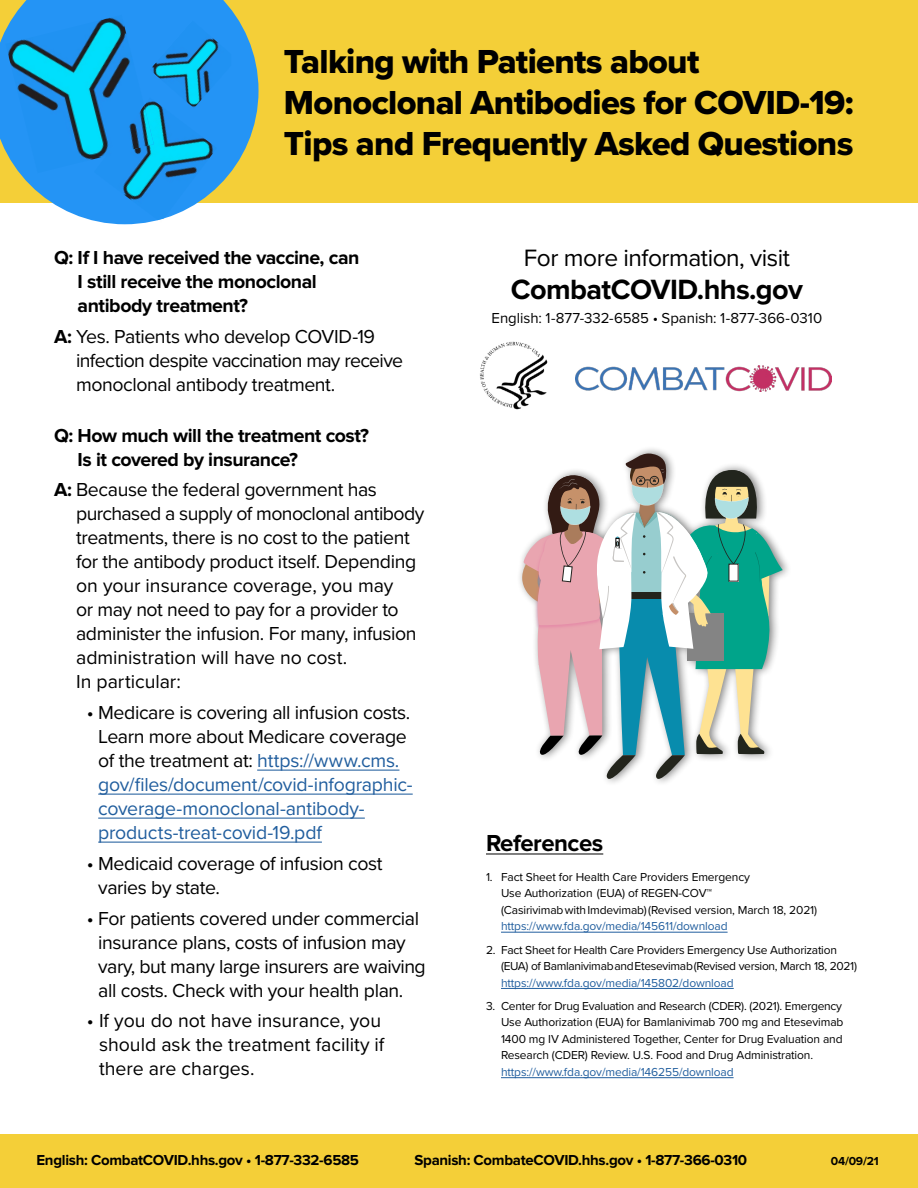
<style>
.page{position:relative;width:918px;height:1188px;background:#fff}
.page>*{position:absolute;margin:0;border:0;box-sizing:border-box;transform-origin:0 0}
.t1{font:34.5px/41.4px "Proxima Nova Extrabld";letter-spacing:-.02em;color:#000}
.t2{font:700 28.8px "Proxima Nova";letter-spacing:-.02em;color:#000}
.t3{font:24.6px "Proxima Nova";letter-spacing:-.02em;color:#000}
.t4{font:700 24px "Proxima Nova";letter-spacing:-.02em;color:#000}
.t5{font:19.5px/24px "Proxima Nova";letter-spacing:-.02em;color:#000}
.t6{font:19.5px/24px "Proxima Nova";letter-spacing:-.02em;color:#215e9e}
.t7{font:700 19.5px/24px "Proxima Nova";letter-spacing:-.025em;color:#000}
.t8{font:19.5px/24px "Proxima Nova";color:#000}
.t9{font:700 15px "Proxima Nova";letter-spacing:-.02em;color:#000}
.t10{font:15px "Proxima Nova";letter-spacing:-.005em;color:#000}
.t11{font:12px/16.5px "Proxima Nova";letter-spacing:-.01em;color:#000}
.t12{font:700 12px "Proxima Nova";color:#000}
.s1{font-weight:700}
.s2{color:#000}
.s3{color:#215e9e}
</style>
<div class="page">
<div style="left:0;top:1134px;width:918px;height:54px;background:#f4cf38"></div>
<div style="left:0;top:0;width:918px;height:202px;background:#f4cf38"></div>
<hr style="left:257px;top:770px;width:142px;height:1px;background:#215e9e">
<hr style="left:98px;top:794px;width:315px;height:1px;background:#215e9e">
<hr style="left:98px;top:818px;width:267px;height:1px;background:#215e9e">
<hr style="left:98px;top:842px;width:224px;height:1px;background:#215e9e">
<hr style="left:486px;top:854px;width:117px;height:1px;background:#000">
<hr style="left:501px;top:932px;width:227px;height:1px;background:#215e9e">
<hr style="left:501px;top:988px;width:233px;height:1px;background:#215e9e">
<hr style="left:501px;top:1077px;width:233px;height:1px;background:#215e9e">
<svg style="left:0;top:0;width:259px;height:224px;fill:#2494f5"></svg>
<img style="left:5px;top:15px;width:139px;height:158px">
<svg style="left:158px;top:220px;width:6px;height:2px"></svg>
<img style="left:94px;top:98px;width:123px;height:122px">
<img style="left:106px;top:105px;width:48px;height:51px">
<img style="left:150px;top:21px;width:81px;height:87px">
<img style="left:575px;top:365px;width:257px;height:27px">
<img style="left:480px;top:341px;width:68px;height:69px">
<svg style="left:522px;top:454px;width:261px;height:328px"></svg>
<p class="t1" style="left:284px;top:40px;width:571px">Talking with Patients about<br>Monoclonal Antibodies for COVID-19:<br>Tips and Frequently Asked Questions</p>
<p class="t7" style="left:78px;top:246px;width:283px;text-indent:-24px">Q: If I have received the vaccine, can<br>I still receive the monoclonal antibody treatment?</p>
<p class="t5" style="left:76px;top:323px;width:329px;text-indent:-22px"><span class="s1">A:</span> Yes. Patients who develop COVID-19 infection despite vaccination may receive monoclonal antibody treatment.</p>
<p class="t7" style="left:78px;top:424px;width:293px;text-indent:-24px">Q: How much will the treatment cost?<br>Is it covered by insurance?</p>
<p class="t5" style="left:76px;top:477px;width:350px;text-indent:-22px"><span class="s1">A:</span> Because the federal government has purchased a supply of monoclonal antibody treatments, there is no cost to the patient for the antibody product itself. Depending on your insurance coverage, you may<br>or may not need to pay for a provider to administer the infusion. For many, infusion administration will have no cost.<br>In particular:</p>
<p class="t6" style="left:98px;top:700px;width:316px;text-indent:-11px"><span class="s2">• Medicare is covering all infusion costs.<br>Learn more about Medicare coverage of the treatment at:</span> https://www.cms. gov/files/document/covid-infographic&shy;coverage-monoclonal-antibody&shy;products-treat-covid-19.pdf</p>
<p class="t5" style="left:98px;top:850px;width:286px;text-indent:-11px">• Medicaid coverage of infusion cost varies by state.</p>
<p class="t5" style="left:87px;top:905px;width:340px;text-align:center">• For patients covered under commercial insurance plans, costs of infusion may vary, but many large insurers are waiving all costs. Check with your health plan.</p>
<p class="t8" style="left:99px;top:1008px;width:287px;text-indent:-12px">• If you do not have insurance, you should ask the treatment facility if there are charges.</p>
<p class="t3" style="left:524px;top:240px;width:268px">For more information, visit</p>
<p class="t2" style="left:511px;top:276px;width:294px">CombatCOVID.hhs.gov</p>
<p class="t10" style="left:492px;top:307px;width:332px">English: 1-877-332-6585 • Spanish: 1-877-366-0310</p>
<p class="t4" style="left:486px;top:832px;width:119px">References</p>
<p class="t11" style="left:501px;top:868px;width:318px;text-indent:-15px">1. Fact Sheet for Health Care Providers Emergency<br>Use Authorization (EUA) of REGEN-COV™<br>(Casirivimab with Imdevimab) (Revised version, March 18, 2021) <span class="s3">https://www.fda.gov/media/145611/download</span></p>
<p class="t11" style="left:501px;top:941px;width:358px;text-indent:-15px">2. Fact Sheet for Health Care Providers Emergency Use Authorization (EUA) of Bamlanivimab and Etesevimab (Revised version, March 18, 2021) <span class="s3">https://www.fda.gov/media/145802/download</span></p>
<p class="t11" style="left:501px;top:997px;width:344px;text-indent:-15px">3. Center for Drug Evaluation and Research (CDER). (2021). Emergency Use Authorization (EUA) for Bamlanivimab 700 mg and Etesevimab 1400 mg IV Administered Together, Center for Drug Evaluation and Research (CDER) Review. U.S. Food and Drug Administration. <span class="s3">https://www.fda.gov/media/146255/download</span></p>
<p class="t9" style="left:37px;top:1153px;width:324px">English: CombatCOVID.hhs.gov • 1-877-332-6585</p>
<p class="t9" style="left:415px;top:1153px;width:334px">Spanish: CombateCOVID.hhs.gov • 1-877-366-0310</p>
<p class="t12" style="left:831px;top:1155px;width:49px">04/09/21</p>
</div>
